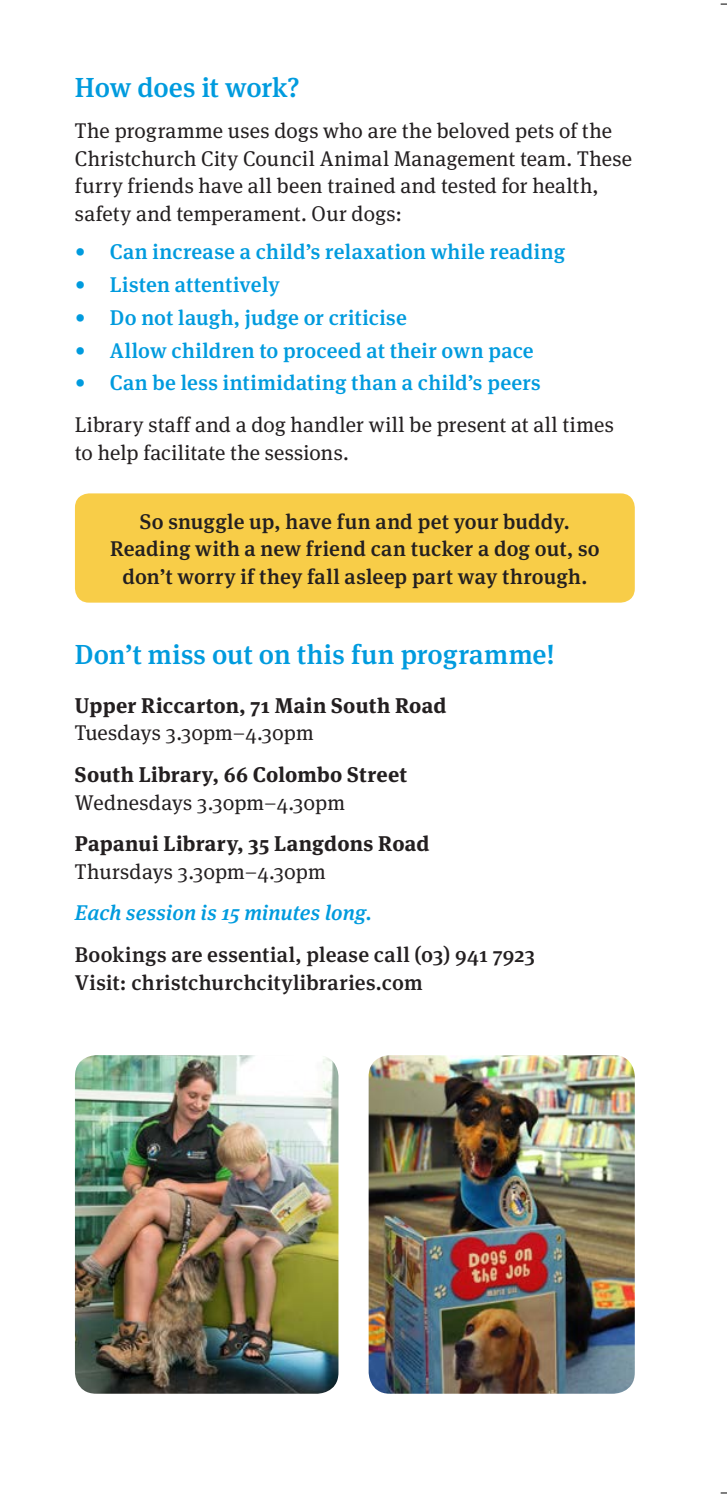
<style>
.page{position:relative;width:727px;height:1499px;background:#fff}
.page>*{position:absolute;margin:0;border:0;box-sizing:border-box;transform-origin:0 0}
.body{font:500 27.5px "Meta Serif Pro";letter-spacing:.01em;color:#009bde}
.Sub_heading{font:500 27.5px "Meta Serif Pro";letter-spacing:-.005em;color:#009bde}
.body-2{font:21.25px/27.5px "Meta Serif Pro";letter-spacing:.01em;color:#231f20}
.body-3{font:500 21.25px/27.5px "Meta Serif Pro";letter-spacing:.015em;color:#231f20;text-align:center}
.t1{font:500 21.25px "Meta Serif Pro";letter-spacing:.015em;color:#009bde}
.body-4{font:700 21.25px "Meta Serif Pro";letter-spacing:.015em;color:#231f20}
.Sub_heading-2{font:700 21.25px/27.5px "Meta Serif Pro";letter-spacing:.015em;color:#231f20}
.body-5{font:italic 500 21.25px "Meta Serif Pro";letter-spacing:.01em;color:#009bde}
.s1{font-weight:400}
</style>
<div class="page">
<div style="left:75px;top:493px;width:560px;height:109px;background:#f8cd48;border-radius:14px"></div>
<img style="left:75px;top:1055px;width:263px;height:338px">
<img style="left:369px;top:1055px;width:266px;height:338px">
<svg style="left:721px;top:3px;width:6px;height:2px"></svg>
<svg style="left:721px;top:1492px;width:6px;height:2px"></svg>
<p class="Sub_heading" style="left:75px;top:66px;width:226px">How does it work?</p>
<p class="body-2" style="left:75px;top:116px;width:559px">The programme uses dogs who are the beloved pets of the Christchurch City Council Animal Management team. These furry friends have all been trained and tested for health, safety and temperament. Our dogs:</p>
<p class="t1" style="left:75px;top:235px;width:492px">• Can increase a child’s relaxation while reading</p>
<p class="t1" style="left:75px;top:268px;width:206px">• Listen attentively</p>
<p class="t1" style="left:75px;top:301px;width:333px">• Do not laugh, judge or criticise</p>
<p class="t1" style="left:75px;top:334px;width:460px">• Allow children to proceed at their own pace</p>
<p class="t1" style="left:75px;top:366px;width:467px">• Can be less intimidating than a child’s peers</p>
<p class="body-2" style="left:75px;top:410px;width:540px">Library staff and a dog handler will be present at all times to help facilitate the sessions.</p>
<p class="body-3" style="left:110px;top:506px;width:491px">So snuggle up, have fun and pet your buddy.<br>Reading with a new friend can tucker a dog out, so don’t worry if they fall asleep part way through.</p>
<p class="body" style="left:75px;top:633px;width:481px">Don’t miss out on this fun programme!</p>
<p class="Sub_heading-2" style="left:75px;top:690px;width:373px">Upper Riccarton, 71 Main South Road<br><span class="s1">Tuesdays 3.30pm–4.30pm</span></p>
<p class="body-4" style="left:75px;top:757px;width:334px">South Library, 66 Colombo Street</p>
<p class="body-2" style="left:75px;top:787px;width:272px">Wednesdays 3.30pm–4.30pm</p>
<p class="body-4" style="left:75px;top:826px;width:356px">Papanui Library, 35 Langdons Road</p>
<p class="body-2" style="left:75px;top:856px;width:252px">Thursdays 3.30pm–4.30pm</p>
<p class="body-5" style="left:75px;top:896px;width:298px">Each session is 15 minutes long.</p>
<p class="body-3" style="left:75px;top:939px;width:461px;text-align:left">Bookings are essential, please call (03) 941 7923<br>Visit: christchurchcitylibraries.com</p>
</div>
